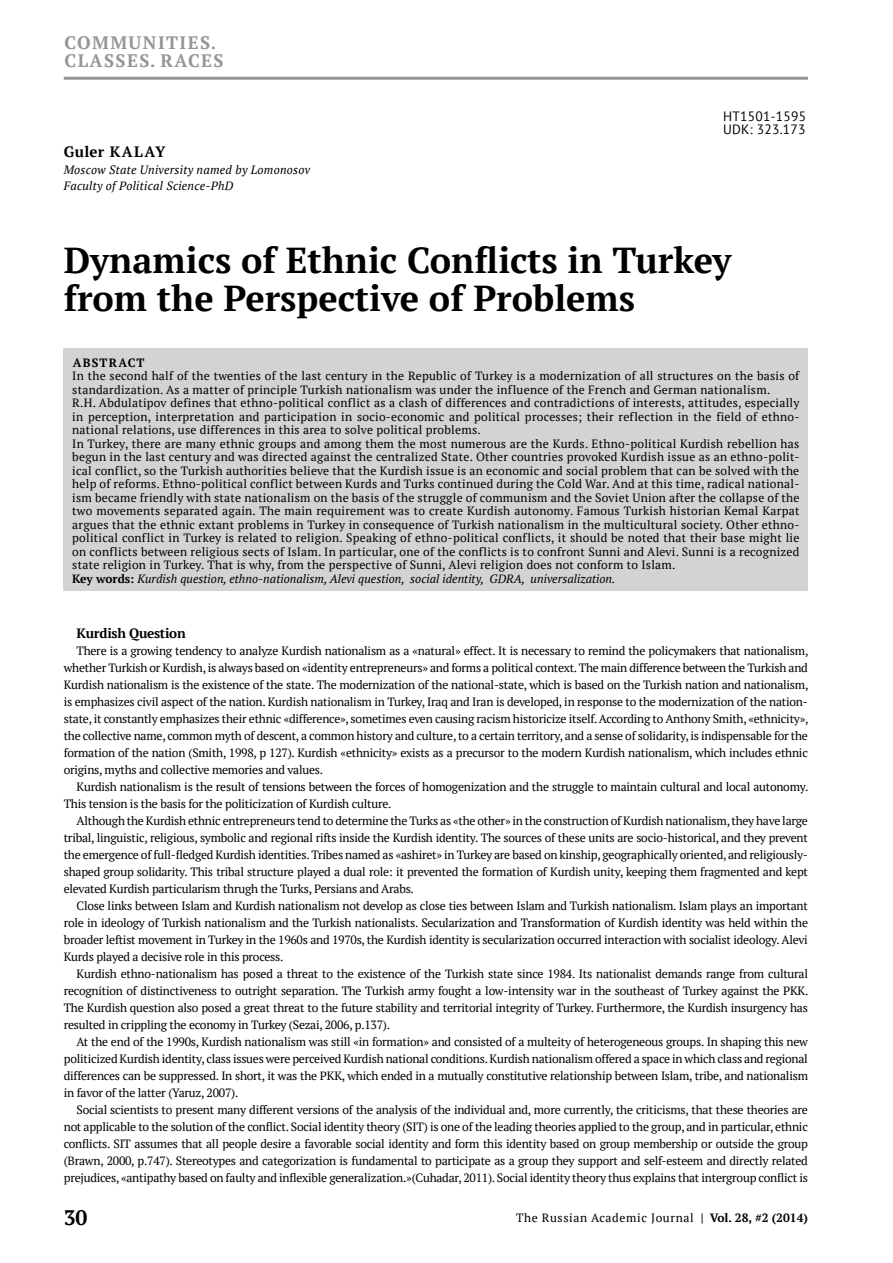
<style>
.page{position:relative;width:893px;height:1263px;background:#fff}
.page>*{position:absolute;margin:0;border:0;box-sizing:border-box;transform-origin:0 0}
.t1{font:700 36px/37.5px "PT Serif";color:#000}
.t2{font:700 21px "PT Serif";color:#000}
.t3{font:700 18px/18px "PT Serif";letter-spacing:.08em;color:#939598}
.t4{font:700 15px "PT Serif";letter-spacing:.09em;color:#000}
.t5{font:13.5px/13.5px "PT Sans";letter-spacing:.02em;color:#000}
.t6{font:700 13.5px "PT Serif";color:#000}
.t7{font:12px/17px "PT Serif";letter-spacing:.02em;color:#000;text-align:justify}
.t8{font:12px/17px "PT Serif";letter-spacing:-.02em;color:#000}
.t9{font:italic 12px/16.5px "PT Serif";letter-spacing:.02em;color:#000}
.t10{font:12px "PT Serif";letter-spacing:.05em;color:#000}
.t11{font:700 12px "PT Serif";letter-spacing:.1em;color:#000}
.s1{font-weight:700}
.s2{font-style:italic}
</style>
<div class="page">
<hr style="left:64px;top:77px;width:744px;height:3px;background:#939598">
<div style="left:64px;top:349px;width:744px;height:242px;background:#d1d3d4"></div>
<h3 class="t3" style="left:64px;top:33px;width:161px">communities. classes. races</h3>
<p class="t4" style="left:64px;top:142px;width:103px">Guler Kalay</p>
<p class="t9" style="left:64px;top:161px;width:248px">Moscow State University named by Lomonosov<br>Faculty of Political Science-PhD</p>
<p class="t5" style="left:723px;top:109px;width:84px">HT1501-1595<br>UDK: 323.173</p>
<h1 class="t1" style="left:64px;top:241px;width:669px">Dynamics of Ethnic Conflicts in Turkey from the Perspective of Problems</h1>
<p class="t11" style="left:73px;top:354px;width:73px">Abstract</p>
<p class="t7" style="left:72px;top:369px;width:729px;line-height:13.5px;text-align:left">In the second half of the twenties of the last century in the Republic of Turkey is a modernization of all structures on the basis of standardization. As a matter of principle Turkish nationalism was under the influence of the French and German nationalism.<br>R.H. Abdulatipov defines that ethno-political conflict as a clash of differences and contradictions of interests, attitudes, especially in perception, interpretation and participation in socio-economic and political processes; their reflection in the field of ethno&shy;national relations, use differences in this area to solve political problems.<br>In Turkey, there are many ethnic groups and among them the most numerous are the Kurds. Ethno-political Kurdish rebellion has begun in the last century and was directed against the centralized State. Other countries provoked Kurdish issue as an ethno-polit&shy;ical conflict, so the Turkish authorities believe that the Kurdish issue is an economic and social problem that can be solved with the help of reforms. Ethno-political conflict between Kurds and Turks continued during the Cold War. And at this time, radical national&shy;ism became friendly with state nationalism on the basis of the struggle of communism and the Soviet Union after the collapse of the two movements separated again. The main requirement was to create Kurdish autonomy. Famous Turkish historian Kemal Karpat argues that the ethnic extant problems in Turkey in consequence of Turkish nationalism in the multicultural society. Other ethno&shy;political conflict in Turkey is related to religion. Speaking of ethno-political conflicts, it should be noted that their base might lie on conflicts between religious sects of Islam. In particular, one of the conflicts is to confront Sunni and Alevi. Sunni is a recognized state religion in Turkey. That is why, from the perspective of Sunni, Alevi religion does not conform to Islam.<br><span class="s1">Key words:</span> <span class="s2">Kurdish question, ethno-nationalism, Alevi question, social identity, GDRA, universalization.</span></p>
<p class="t6" style="left:77px;top:624px;width:111px">Kurdish Question</p>
<p class="t7" style="left:64px;top:642px;width:746px;text-indent:13px">There is a growing tendency to analyze Kurdish nationalism as a «natural» effect. It is necessary to remind the policymakers that nationalism, whether Turkish or Kurdish, is always based on «identity entrepreneurs» and forms a political context. The main difference between the Turkish and Kurdish nationalism is the existence of the state. The modernization of the national-state, which is based on the Turkish nation and nationalism, is emphasizes civil aspect of the nation. Kurdish nationalism in Turkey, Iraq and Iran is developed, in response to the modernization of the nation&shy;state, it constantly emphasizes their ethnic «difference», sometimes even causing racism historicize itself. According to Anthony Smith, «ethnicity», the collective name, common myth of descent, a common history and culture, to a certain territory, and a sense of solidarity, is indispensable for the formation of the nation (Smith, 1998, p 127). Kurdish «ethnicity» exists as a precursor to the modern Kurdish nationalism, which includes ethnic origins, myths and collective memories and values.</p>
<p class="t8" style="left:64px;top:778px;width:746px;text-indent:13px">Kurdish nationalism is the result of tensions between the forces of homogenization and the struggle to maintain cultural and local autonomy.<br>This tension is the basis for the politicization of Kurdish culture.</p>
<p class="t7" style="left:64px;top:812px;width:746px;text-indent:13px">Although the Kurdish ethnic entrepreneurs tend to determine the Turks as «the other» in the construction of Kurdish nationalism, they have large tribal, linguistic, religious, symbolic and regional rifts inside the Kurdish identity. The sources of these units are socio-historical, and they prevent the emergence of full-fledged Kurdish identities. Tribes named as «ashiret» in Turkey are based on kinship, geographically oriented, and religiously&shy;shaped group solidarity. This tribal structure played a dual role: it prevented the formation of Kurdish unity, keeping them fragmented and kept elevated Kurdish particularism thrugh the Turks, Persians and Arabs.</p>
<p class="t7" style="left:64px;top:897px;width:746px;text-indent:13px">Close links between Islam and Kurdish nationalism not develop as close ties between Islam and Turkish nationalism. Islam plays an important role in ideology of Turkish nationalism and the Turkish nationalists. Secularization and Transformation of Kurdish identity was held within the broader leftist movement in Turkey in the 1960s and 1970s, the Kurdish identity is secularization occurred interaction with socialist ideology. Alevi Kurds played a decisive role in this process.</p>
<p class="t7" style="left:64px;top:965px;width:746px;text-indent:13px">Kurdish ethno-nationalism has posed a threat to the existence of the Turkish state since 1984. Its nationalist demands range from cultural recognition of distinctiveness to outright separation. The Turkish army fought a low-intensity war in the southeast of Turkey against the PKK.<br>The Kurdish question also posed a great threat to the future stability and territorial integrity of Turkey. Furthermore, the Kurdish insurgency has resulted in crippling the economy in Turkey (Sezai, 2006, p.137).</p>
<p class="t7" style="left:64px;top:1033px;width:746px;text-indent:13px">At the end of the 1990s, Kurdish nationalism was still «in formation» and consisted of a multeity of heterogeneous groups. In shaping this new politicized Kurdish identity, class issues were perceived Kurdish national conditions. Kurdish nationalism offered a space in which class and regional differences can be suppressed. In short, it was the PKK, which ended in a mutually constitutive relationship between Islam, tribe, and nationalism in favor of the latter (Yaruz, 2007).</p>
<p class="t7" style="left:64px;top:1101px;width:746px;text-indent:13px">Social scientists to present many different versions of the analysis of the individual and, more currently, the criticisms, that these theories are not applicable to the solution of the conflict. Social identity theory (SIT) is one of the leading theories applied to the group, and in particular, ethnic conflicts. SIT assumes that all people desire a favorable social identity and form this identity based on group membership or outside the group (Brawn, 2000, p.747). Stereotypes and categorization is fundamental to participate as a group they support and self-esteem and directly related prejudices, «antipathy based on faulty and inflexible generalization.»(Cuhadar, 2011). Social identity theory thus explains that intergroup conflict is</p>
<h2 class="t2" style="left:64px;top:1204px;width:25px">30</h2>
<p class="t10" style="left:516px;top:1210px;width:293px">The Russian Academic Journal <span class="s1">| Vol. 28, #2 (2014)</span></p>
</div>
